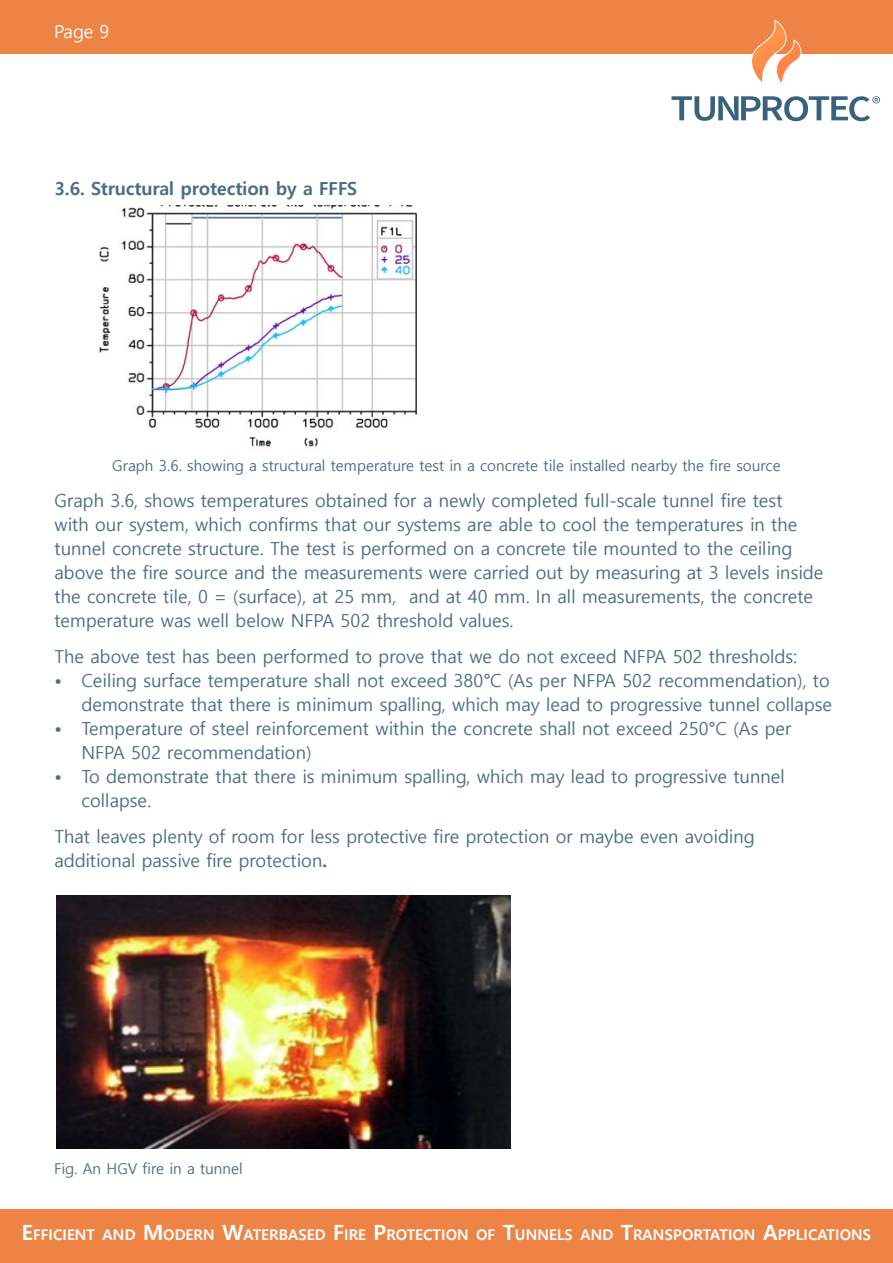
<style>
.page{position:relative;width:893px;height:1263px;background:#fff}
.page>*{position:absolute;margin:0;border:0;box-sizing:border-box;transform-origin:0 0}
.t1{font:18px/24px "Malgun Gothic";color:#4b6c87}
.t2{font:700 18px "Malgun Gothic";color:#4b6c87}
.t3{font:18px "Malgun Gothic";color:#fff}
.t4{font:15px "Malgun Gothic";color:#4b6c87}
.t5{font:700 14.7px "Malgun Gothic";color:#fff}
.s1{font-weight:700}
.s2{font-size:21px}
</style>
<div class="page">
<div style="left:0;top:0;width:893px;height:54px;background:#ed8446"></div>
<div style="left:0;top:1209px;width:893px;height:54px;background:#ed8446"></div>
<svg style="left:671px;top:96px;width:209px;height:25px"></svg>
<svg style="left:751px;top:20px;width:51px;height:63px"></svg>
<img style="left:57px;top:895px;width:453px;height:254px">
<img style="left:99px;top:205px;width:318px;height:242px">
<p class="t3" style="left:54px;top:21px;width:57px">Page 9</p>
<p class="t2" style="left:55px;top:177px;width:304px">3.6. Structural protection by a FFFS</p>
<p class="t4" style="left:112px;top:457px;width:670px">Graph 3.6. showing a structural temperature test in a concrete tile installed nearby the fire source</p>
<p class="t1" style="left:55px;top:488px;width:770px">Graph 3.6, shows temperatures obtained for a newly completed full-scale tunnel fire test<br>with our system, which confirms that our systems are able to cool the temperatures in the tunnel concrete structure. The test is performed on a concrete tile mounted to the ceiling above the fire source and the measurements were carried out by measuring at 3 levels inside the concrete tile, 0 = (surface), at 25 mm, and at 40 mm. In all measurements, the concrete temperature was well below NFPA 502 threshold values.</p>
<p class="t1" style="left:55px;top:644px;width:744px">The above test has been performed to prove that we do not exceed NFPA 502 thresholds:</p>
<p class="t1" style="left:55px;top:668px;width:779px;text-align:right">• Ceiling surface temperature shall not exceed 380°C (As per NFPA 502 recommendation), to demonstrate that there is minimum spalling, which may lead to progressive tunnel collapse</p>
<p class="t1" style="left:82px;top:716px;width:712px;text-indent:-27px">• Temperature of steel reinforcement within the concrete shall not exceed 250°C (As per<br>NFPA 502 recommendation)</p>
<p class="t1" style="left:82px;top:764px;width:705px;text-indent:-27px">• To demonstrate that there is minimum spalling, which may lead to progressive tunnel collapse.</p>
<p class="t1" style="left:55px;top:824px;width:701px">That leaves plenty of room for less protective fire protection or maybe even avoiding additional passive fire protection<span class="s1">.</span></p>
<p class="t4" style="left:54px;top:1160px;width:190px">Fig. An HGV fire in a tunnel</p>
<p class="t5" style="left:22px;top:1226px;width:851px"><span class="s2">E</span>FFICIENT AND <span class="s2">M</span>ODERN <span class="s2">W</span>ATERBASED <span class="s2">F</span>IRE <span class="s2">P</span>ROTECTION OF <span class="s2">T</span>UNNELS AND <span class="s2">T</span>RANSPORTATION <span class="s2">A</span>PPLICATIONS</p>
</div>
